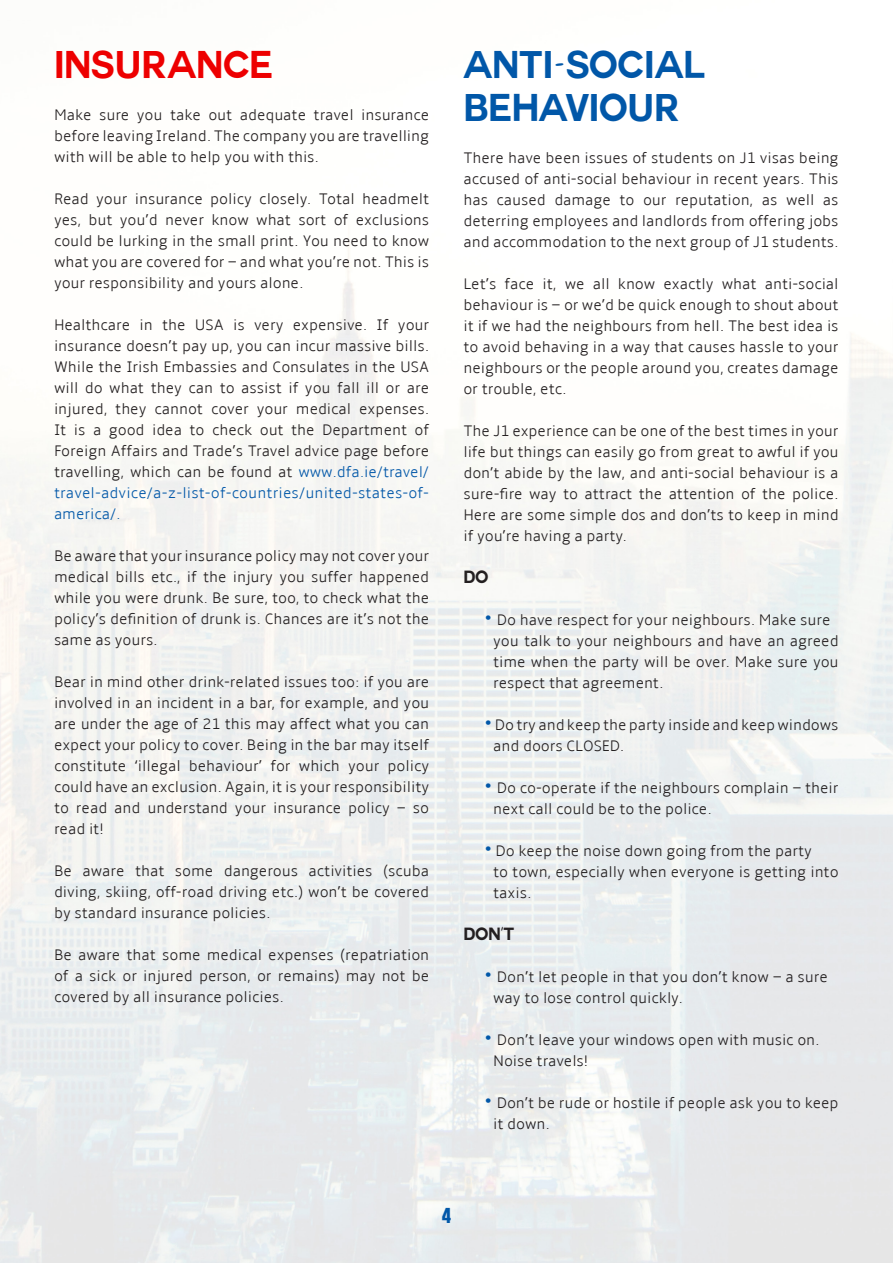
<style>
.page{position:relative;width:893px;height:1263px;background:#fff}
.page>*{position:absolute;margin:0;border:0;box-sizing:border-box;transform-origin:0 0}
.t1{font:700 37.8px/43.2px "Couture";color:#0157a8;scale:.95 1}
.t2{font:700 37.8px "Couture";color:#ed0000;scale:.95 1}
.t3{font:21px "American Captain";color:#0157a8}
.t4{font:700 17.4px "Couture";color:#231f20;scale:.95 1}
.t5{font:300 15.75px/21px "Amble";color:#231f20;text-align:justify;scale:.95 1}
.s1{color:#0157a8}
.s2{font-family:"Amatic"}
.s3{font-size:22.05px;color:#0157a8}
</style>
<div class="page">
<h1 class="t2" style="left:54px;top:47px;width:232px">INSURANCE</h1>
<p class="t5" style="left:54px;top:105px;width:396px">Make sure you take out adequate travel insurance before leaving Ireland. The company you are travelling with will be able to help you with this.</p>
<p class="t5" style="left:54px;top:189px;width:396px">Read your insurance policy closely. Total headmelt yes, but you’d never know what sort of exclusions could be lurking in the small print. You need to know what you are covered for – and what you’re not. This is your responsibility and yours alone.</p>
<p class="t5" style="left:54px;top:315px;width:396px">Healthcare in the USA is very expensive. If your insurance doesn’t pay up, you can incur massive bills.<br>While the Irish Embassies and Consulates in the USA will do what they can to assist if you fall ill or are injured, they cannot cover your medical expenses.<br>It is a good idea to check out the Department of Foreign Affairs and Trade’s Travel advice page before travelling, which can be found at <span class="s1">www.dfa.ie/travel/ travel-advice/a-z-list-of-countries/united-states-of&shy;america/.</span></p>
<p class="t5" style="left:54px;top:546px;width:396px">Be aware that your insurance policy may not cover your medical bills etc., if the injury you suffer happened while you were drunk. Be sure, too, to check what the policy’s definition of drunk is. Chances are it’s not the same as yours.</p>
<p class="t5" style="left:54px;top:672px;width:396px">Bear in mind other drink-related issues too: if you are involved in an incident in a bar, for example, and you are under the age of 21 this may affect what you can expect your policy to cover. Being in the bar may itself constitute ‘illegal behaviour’ for which your policy could have an exclusion. Again, it is your responsibility to read and understand your insurance policy – so read it!</p>
<p class="t5" style="left:54px;top:861px;width:396px">Be aware that some dangerous activities (scuba diving, skiing, off-road driving etc.) won’t be covered by standard insurance policies.</p>
<p class="t5" style="left:54px;top:945px;width:396px">Be aware that some medical expenses (repatriation of a sick or injured person, or remains) may not be covered by all insurance policies.</p>
<h1 class="t1" style="left:463px;top:43px;width:256px">ANTI<span class="s2">-</span>SOCIAL<br>BEHAVIOUR</h1>
<p class="t5" style="left:463px;top:148px;width:396px">There have been issues of students on J1 visas being accused of anti-social behaviour in recent years. This has caused damage to our reputation, as well as deterring employees and landlords from offering jobs and accommodation to the next group of J1 students.</p>
<p class="t5" style="left:463px;top:274px;width:396px">Let’s face it, we all know exactly what anti-social behaviour is – or we’d be quick enough to shout about it if we had the neighbours from hell. The best idea is to avoid behaving in a way that causes hassle to your neighbours or the people around you, creates damage or trouble, etc.</p>
<p class="t5" style="left:463px;top:421px;width:396px">The J1 experience can be one of the best times in your life but things can easily go from great to awful if you don’t abide by the law, and anti-social behaviour is a sure-fire way to attract the attention of the police.<br>Here are some simple dos and don’ts to keep in mind if you’re having a party.</p>
<p class="t4" style="left:463px;top:569px;width:28px">DO</p>
<p class="t5" style="left:493px;top:610px;width:365px;text-align:left;text-indent:-8px"><span class="s3">•</span> Do have respect for your neighbours. Make sure you talk to your neighbours and have an agreed time when the party will be over. Make sure you respect that agreement.</p>
<p class="t5" style="left:493px;top:715px;width:365px;text-indent:-9px"><span class="s3">•</span> Do try and keep the party inside and keep windows and doors CLOSED.</p>
<p class="t5" style="left:493px;top:778px;width:365px;text-indent:-9px"><span class="s3">•</span> Do co-operate if the neighbours complain – their next call could be to the police.</p>
<p class="t5" style="left:493px;top:841px;width:365px;text-align:left;text-indent:-9px"><span class="s3">•</span> Do keep the noise down going from the party<br>to town, especially when everyone is getting into taxis.</p>
<p class="t4" style="left:463px;top:926px;width:55px">DOn<span class="s2">’</span>t</p>
<p class="t5" style="left:493px;top:967px;width:354px;text-indent:-8px"><span class="s3">•</span> Don’t let people in that you don’t know – a sure way to lose control quickly.</p>
<p class="t5" style="left:493px;top:1030px;width:345px;text-indent:-8px"><span class="s3">•</span> Don’t leave your windows open with music on.<br>Noise travels!</p>
<p class="t5" style="left:493px;top:1093px;width:365px;text-indent:-9px"><span class="s3">•</span> Don’t be rude or hostile if people ask you to keep it down.</p>
<h2 class="t3" style="left:442px;top:1203px;width:11px">4</h2>
<h2 class="t3" style="left:446px;top:1203px;width:11px">4</h2>
</div>
